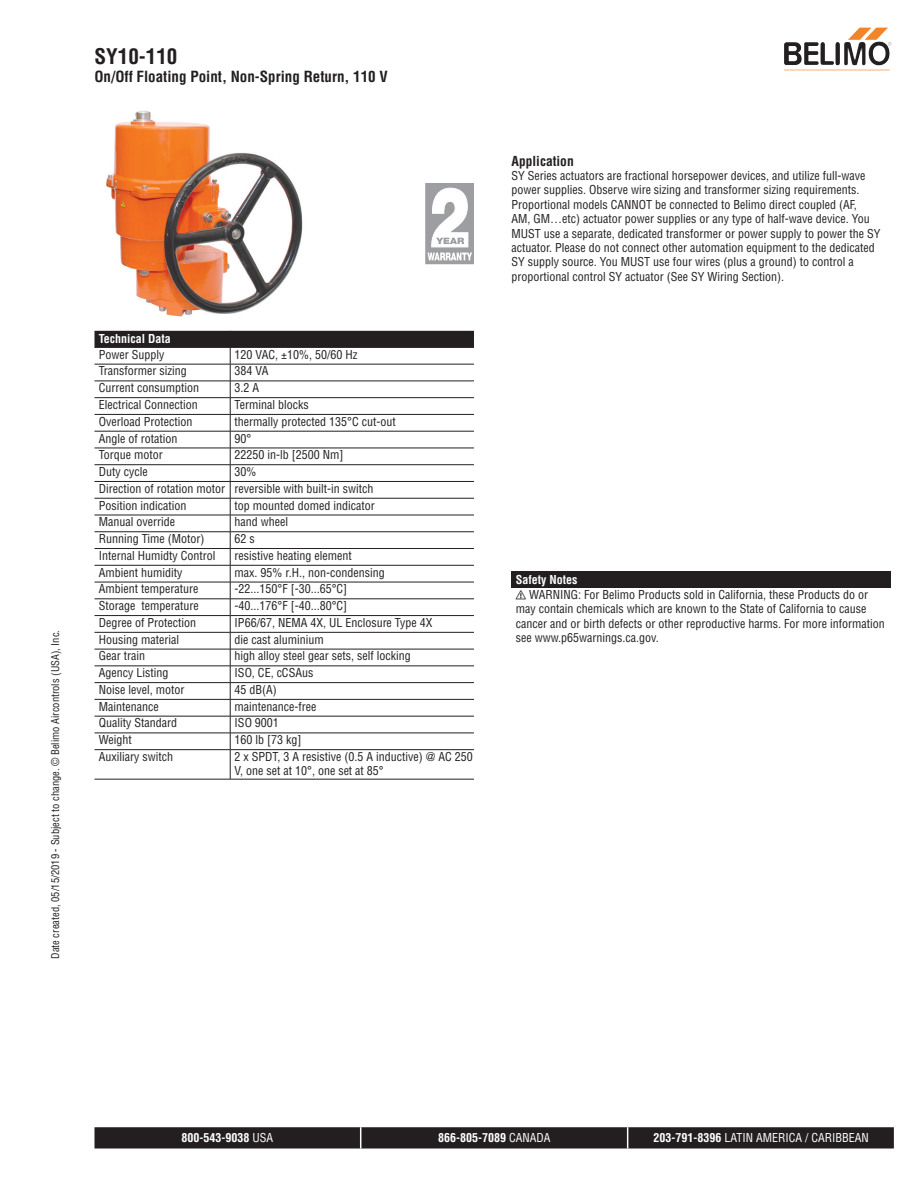
<style>
.page{position:relative;width:918px;height:1188px;background:#fff}
.page>*{position:absolute;margin:0;border:0;box-sizing:border-box;transform-origin:0 0}
.Header_AM{font:700 condensed 21px "Helvetica";color:#231f20}
.Subtext_AM{font:700 condensed 15px "Helvetica";color:#231f20}
.Subheader_AM{font:700 condensed 13.5px "Helvetica";color:#231f20}
.Tabletext_AM{font:condensed 12px/14.4px "Helvetica";color:#231f20}
.Description_AM{font:condensed 12px/14.4px "Helvetica";color:#231f20}
.Footer_AM_center{font:condensed 12px "Helvetica";color:#fff}
.Footer_AM_center-2{font:700 condensed 12px "Helvetica";color:#fff}
.Tableheader_AM{font:700 condensed 12px "Helvetica";color:#fff}
.t1{font:condensed 10.5px "Helvetica";color:#231f20}
.s1{font-weight:400}
.s2{font-weight:700}
</style>
<div class="page">
<img style="left:106px;top:110px;width:197px;height:207px">
<div style="left:426px;top:184px;width:48px;height:80px;background:#9c9ea1"></div>
<div style="left:425px;top:183px;width:49px;height:81px;border:1px solid #9c9ea1"></div>
<svg style="left:428px;top:188px;width:44px;height:72px"></svg>
<svg style="left:94px;top:331px;width:380px;height:448px"></svg>
<hr style="left:94px;top:347px;width:136px;height:1px;background:#231f20">
<hr style="left:230px;top:347px;width:244px;height:1px;background:#231f20">
<hr style="left:94px;top:364px;width:136px;height:1px;background:#231f20">
<hr style="left:230px;top:364px;width:244px;height:1px;background:#231f20">
<hr style="left:94px;top:381px;width:136px;height:1px;background:#231f20">
<hr style="left:230px;top:381px;width:244px;height:1px;background:#231f20">
<hr style="left:94px;top:397px;width:136px;height:1px;background:#231f20">
<hr style="left:230px;top:397px;width:244px;height:1px;background:#231f20">
<hr style="left:94px;top:414px;width:136px;height:1px;background:#231f20">
<hr style="left:230px;top:414px;width:244px;height:1px;background:#231f20">
<hr style="left:94px;top:431px;width:136px;height:1px;background:#231f20">
<hr style="left:230px;top:431px;width:244px;height:1px;background:#231f20">
<hr style="left:94px;top:448px;width:136px;height:1px;background:#231f20">
<hr style="left:230px;top:448px;width:244px;height:1px;background:#231f20">
<hr style="left:94px;top:464px;width:136px;height:1px;background:#231f20">
<hr style="left:230px;top:464px;width:244px;height:1px;background:#231f20">
<hr style="left:94px;top:481px;width:136px;height:1px;background:#231f20">
<hr style="left:230px;top:481px;width:244px;height:1px;background:#231f20">
<hr style="left:94px;top:498px;width:136px;height:1px;background:#231f20">
<hr style="left:230px;top:498px;width:244px;height:1px;background:#231f20">
<hr style="left:94px;top:515px;width:136px;height:1px;background:#231f20">
<hr style="left:230px;top:515px;width:244px;height:1px;background:#231f20">
<hr style="left:94px;top:532px;width:136px;height:1px;background:#231f20">
<hr style="left:230px;top:532px;width:244px;height:1px;background:#231f20">
<hr style="left:94px;top:548px;width:136px;height:1px;background:#231f20">
<hr style="left:230px;top:548px;width:244px;height:1px;background:#231f20">
<hr style="left:94px;top:565px;width:136px;height:1px;background:#231f20">
<hr style="left:230px;top:565px;width:244px;height:1px;background:#231f20">
<hr style="left:94px;top:582px;width:136px;height:1px;background:#231f20">
<hr style="left:230px;top:582px;width:244px;height:1px;background:#231f20">
<hr style="left:94px;top:599px;width:136px;height:1px;background:#231f20">
<hr style="left:230px;top:599px;width:244px;height:1px;background:#231f20">
<hr style="left:94px;top:615px;width:136px;height:1px;background:#231f20">
<hr style="left:230px;top:615px;width:244px;height:1px;background:#231f20">
<hr style="left:94px;top:632px;width:136px;height:1px;background:#231f20">
<hr style="left:230px;top:632px;width:244px;height:1px;background:#231f20">
<hr style="left:94px;top:649px;width:136px;height:1px;background:#231f20">
<hr style="left:230px;top:649px;width:244px;height:1px;background:#231f20">
<hr style="left:94px;top:666px;width:136px;height:1px;background:#231f20">
<hr style="left:230px;top:666px;width:244px;height:1px;background:#231f20">
<hr style="left:94px;top:682px;width:136px;height:1px;background:#231f20">
<hr style="left:230px;top:682px;width:244px;height:1px;background:#231f20">
<hr style="left:94px;top:699px;width:136px;height:1px;background:#231f20">
<hr style="left:230px;top:699px;width:244px;height:1px;background:#231f20">
<hr style="left:94px;top:716px;width:136px;height:1px;background:#231f20">
<hr style="left:230px;top:716px;width:244px;height:1px;background:#231f20">
<hr style="left:94px;top:733px;width:136px;height:1px;background:#231f20">
<hr style="left:230px;top:733px;width:244px;height:1px;background:#231f20">
<hr style="left:94px;top:749px;width:136px;height:1px;background:#231f20">
<hr style="left:230px;top:749px;width:244px;height:1px;background:#231f20">
<hr style="left:94px;top:779px;width:136px;height:1px;background:#231f20">
<hr style="left:230px;top:779px;width:244px;height:1px;background:#231f20">
<div style="left:512px;top:571px;width:379px;height:17px;background:#231f20"></div>
<img style="left:847px;top:27px;width:41px;height:35px">
<svg style="left:94px;top:1127px;width:800px;height:22px;background:#2a2728"></svg>
<p class="Header_AM" style="left:94px;top:43px;width:84px">SY10-110</p>
<p class="Subtext_AM" style="left:94px;top:67px;width:295px">On/Off Floating Point, Non-Spring Return, 110 V</p>
<p class="t1" style="left:49px;top:959px;width:330px;rotate:-90deg">Date created, 05/15/2019 - Subject to change. © Belimo Aircontrols (USA), Inc.</p>
<p class="Tableheader_AM" style="left:99px;top:332px;width:74px">Technical Data</p>
<p class="Tabletext_AM" style="left:99px;top:347px;width:67px">Power Supply</p>
<p class="Tabletext_AM" style="left:235px;top:347px;width:124px">120 VAC, ±10%, 50/60 Hz</p>
<p class="Tabletext_AM" style="left:99px;top:364px;width:90px">Transformer sizing</p>
<p class="Tabletext_AM" style="left:235px;top:364px;width:35px">384 VA</p>
<p class="Tabletext_AM" style="left:99px;top:381px;width:102px">Current consumption</p>
<p class="Tabletext_AM" style="left:235px;top:381px;width:26px">3.2 A</p>
<p class="Tabletext_AM" style="left:99px;top:397px;width:100px">Electrical Connection</p>
<p class="Tabletext_AM" style="left:235px;top:397px;width:76px">Terminal blocks</p>
<p class="Tabletext_AM" style="left:99px;top:414px;width:95px">Overload Protection</p>
<p class="Tabletext_AM" style="left:235px;top:414px;width:163px">thermally protected 135°C cut-out</p>
<p class="Tabletext_AM" style="left:99px;top:431px;width:80px">Angle of rotation</p>
<p class="Tabletext_AM" style="left:235px;top:431px;width:18px">90°</p>
<p class="Tabletext_AM" style="left:99px;top:448px;width:66px">Torque motor</p>
<p class="Tabletext_AM" style="left:235px;top:448px;width:110px">22250 in-lb [2500 Nm]</p>
<p class="Tabletext_AM" style="left:99px;top:464px;width:50px">Duty cycle</p>
<p class="Tabletext_AM" style="left:235px;top:464px;width:23px">30%</p>
<p class="Tabletext_AM" style="left:99px;top:481px;width:128px">Direction of rotation motor</p>
<p class="Tabletext_AM" style="left:235px;top:481px;width:140px">reversible with built-in switch</p>
<p class="Tabletext_AM" style="left:99px;top:498px;width:89px">Position indication</p>
<p class="Tabletext_AM" style="left:235px;top:498px;width:142px">top mounted domed indicator</p>
<p class="Tabletext_AM" style="left:99px;top:515px;width:78px">Manual override</p>
<p class="Tabletext_AM" style="left:235px;top:515px;width:55px">hand wheel</p>
<p class="Tabletext_AM" style="left:99px;top:531px;width:107px">Running Time (Motor)</p>
<p class="Tabletext_AM" style="left:235px;top:531px;width:22px">62 s</p>
<p class="Tabletext_AM" style="left:99px;top:548px;width:118px">Internal Humidty Control</p>
<p class="Tabletext_AM" style="left:235px;top:548px;width:119px">resistive heating element</p>
<p class="Tabletext_AM" style="left:99px;top:565px;width:85px">Ambient humidity</p>
<p class="Tabletext_AM" style="left:235px;top:565px;width:152px">max. 95% r.H., non-condensing</p>
<p class="Tabletext_AM" style="left:99px;top:582px;width:101px">Ambient temperature</p>
<p class="Tabletext_AM" style="left:235px;top:582px;width:114px">-22...150°F [-30...65°C]</p>
<p class="Tabletext_AM" style="left:99px;top:598px;width:101px">Storage temperature</p>
<p class="Tabletext_AM" style="left:235px;top:598px;width:114px">-40...176°F [-40...80°C]</p>
<p class="Tabletext_AM" style="left:99px;top:615px;width:99px">Degree of Protection</p>
<p class="Tabletext_AM" style="left:235px;top:615px;width:199px">IP66/67, NEMA 4X, UL Enclosure Type 4X</p>
<p class="Tabletext_AM" style="left:99px;top:632px;width:82px">Housing material</p>
<p class="Tabletext_AM" style="left:235px;top:632px;width:91px">die cast aluminium</p>
<p class="Tabletext_AM" style="left:99px;top:649px;width:48px">Gear train</p>
<p class="Tabletext_AM" style="left:235px;top:649px;width:178px">high alloy steel gear sets, self locking</p>
<p class="Tabletext_AM" style="left:99px;top:666px;width:71px">Agency Listing</p>
<p class="Tabletext_AM" style="left:235px;top:666px;width:80px">ISO, CE, cCSAus</p>
<p class="Tabletext_AM" style="left:99px;top:682px;width:87px">Noise level, motor</p>
<p class="Tabletext_AM" style="left:235px;top:682px;width:44px">45 dB(A)</p>
<p class="Tabletext_AM" style="left:99px;top:699px;width:61px">Maintenance</p>
<p class="Tabletext_AM" style="left:235px;top:699px;width:83px">maintenance-free</p>
<p class="Tabletext_AM" style="left:99px;top:716px;width:80px">Quality Standard</p>
<p class="Tabletext_AM" style="left:235px;top:716px;width:46px">ISO 9001</p>
<p class="Tabletext_AM" style="left:99px;top:733px;width:35px">Weight</p>
<p class="Tabletext_AM" style="left:235px;top:733px;width:68px">160 lb [73 kg]</p>
<p class="Tabletext_AM" style="left:99px;top:749px;width:76px">Auxiliary switch</p>
<p class="Tabletext_AM" style="left:235px;top:749px;width:240px">2 x SPDT, 3 A resistive (0.5 A inductive) @ AC 250<br>V, one set at 10°, one set at 85°</p>
<p class="Subheader_AM" style="left:512px;top:152px;width:64px">Application</p>
<p class="Description_AM" style="left:512px;top:168px;width:370px">SY Series actuators are fractional horsepower devices, and utilize full-wave power supplies. Observe wire sizing and transformer sizing requirements.<br>Proportional models CANNOT be connected to Belimo direct coupled (AF,<br>AM, GM…etc) actuator power supplies or any type of half-wave device. You MUST use a separate, dedicated transformer or power supply to power the SY actuator. Please do not connect other automation equipment to the dedicated SY supply source. You MUST use four wires (plus a ground) to control a proportional control SY actuator (See SY Wiring Section).</p>
<p class="Tableheader_AM" style="left:516px;top:572px;width:63px">Safety Notes</p>
<p class="Tabletext_AM" style="left:516px;top:587px;width:371px">⚠ WARNING: For Belimo Products sold in California, these Products do or may contain chemicals which are known to the State of California to cause cancer and or birth defects or other reproductive harms. For more information see www.p65warnings.ca.gov.</p>
<p class="Footer_AM_center-2" style="left:181px;top:1130px;width:93px">800-543-9038 <span class="s1">USA</span></p>
<p class="Footer_AM_center-2" style="left:438px;top:1130px;width:114px">866-805-7089 <span class="s1">CANADA</span></p>
<p class="Footer_AM_center" style="left:653px;top:1130px;width:217px"><span class="s2">203-791-8396</span> LATIN AMERICA / CARIBBEAN</p>
</div>
